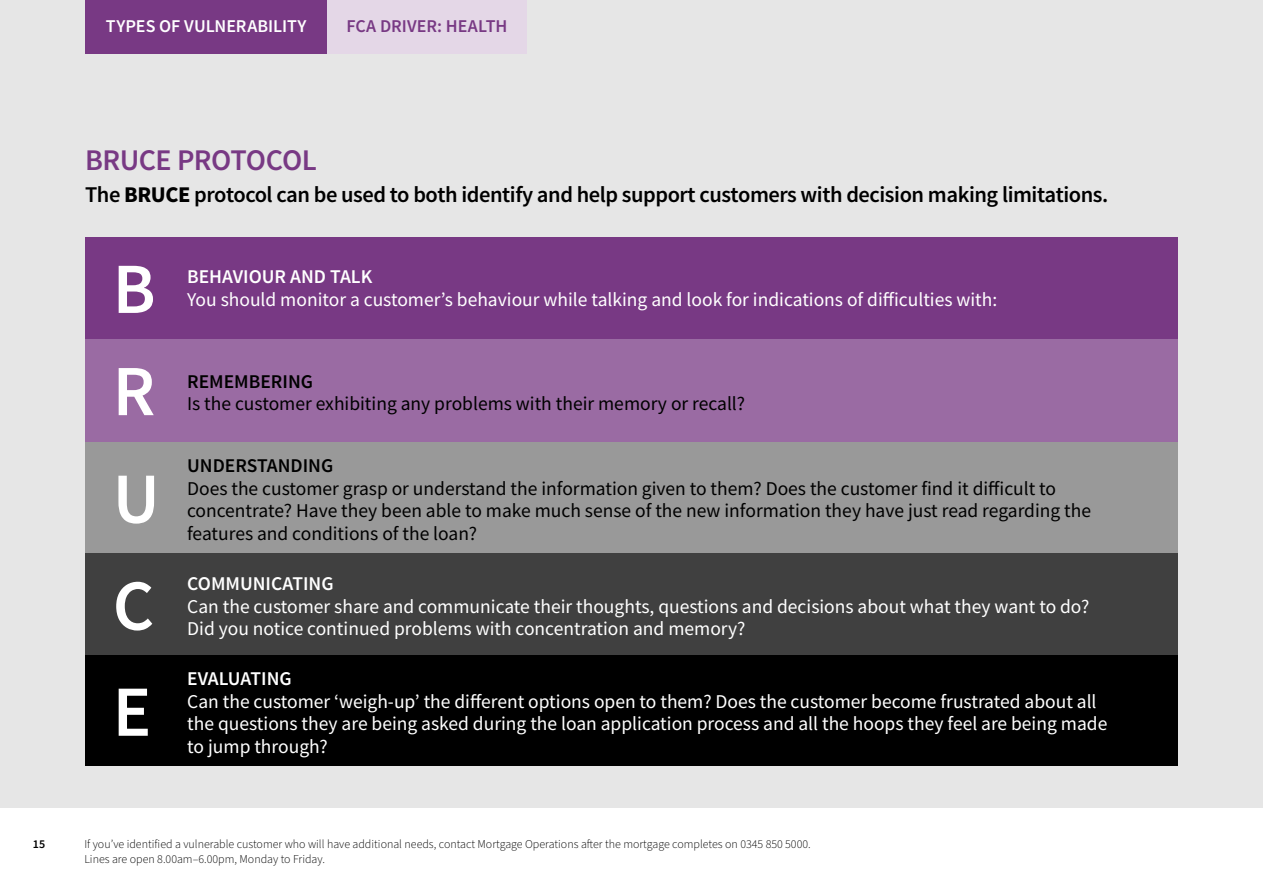
<style>
.page{position:relative;width:1263px;height:893px;background:#fff}
.page>*{position:absolute;margin:0;border:0;box-sizing:border-box;transform-origin:0 0}
.t1{font:600 72px "Source Sans Pro";color:#fff}
.t2{font:600 30px "Source Sans Pro";letter-spacing:-.02em;color:#783984}
.t3{font:600 22.5px "Source Sans Pro";letter-spacing:-.02em;color:#000}
.t4{font:19.5px/22.5px "Source Sans Pro";color:#fff}
.t5{font:19.5px/22.5px "Source Sans Pro";color:#000}
.t6{font:600 19.5px "Source Sans Pro";color:#fff}
.t7{font:600 19.5px "Source Sans Pro";color:#000}
.t8{font:600 18px "Source Sans Pro";color:#fff}
.t9{font:600 18px "Source Sans Pro";letter-spacing:-.005em;color:#783984}
.t10{font:300 12px/15px "Source Sans Pro";color:#000}
.t11{font:600 12px "Source Sans Pro";color:#000}
.s1{font-weight:700}
</style>
<div class="page">
<div style="left:0;top:0;width:1263px;height:808px;background:#e6e6e6"></div>
<div style="left:85px;top:237px;width:1093px;height:102px;background:#783984"></div>
<div style="left:85px;top:339px;width:1093px;height:103px;background:#9a6ba3"></div>
<div style="left:85px;top:442px;width:1093px;height:112px;background:#999"></div>
<div style="left:85px;top:554px;width:1093px;height:102px;background:#404040"></div>
<div style="left:85px;top:656px;width:1093px;height:110px;background:#000"></div>
<div style="left:85px;top:0;width:242px;height:53px;background:#783984"></div>
<div style="left:327px;top:0;width:199px;height:53px;background:#e4d7e7"></div>
<p class="t8" style="left:106px;top:15px;width:202px">TYPES OF VULNERABILITY</p>
<p class="t9" style="left:346px;top:15px;width:162px">FCA DRIVER: HEALTH</p>
<h2 class="t2" style="left:85px;top:140px;width:233px">BRUCE PROTOCOL</h2>
<p class="t3" style="left:85px;top:180px;width:1025px">The <span class="s1">BRUCE</span> protocol can be used to both identify and help support customers with decision making limitations.</p>
<h1 class="t1" style="left:113px;top:242px;width:44px">B</h1>
<p class="t6" style="left:187px;top:264px;width:187px">BEHAVIOUR AND TALK</p>
<p class="t4" style="left:187px;top:288px;width:812px">You should monitor a customer’s behaviour while talking and look for indications of difficulties with:</p>
<h1 class="t1" style="left:113px;top:344px;width:44px">R</h1>
<p class="t7" style="left:187px;top:369px;width:128px">REMEMBERING</p>
<p class="t5" style="left:187px;top:392px;width:560px">Is the customer exhibiting any problems with their memory or recall?</p>
<h1 class="t1" style="left:113px;top:452px;width:49px">U</h1>
<p class="t7" style="left:187px;top:453px;width:148px">UNDERSTANDING</p>
<p class="t5" style="left:187px;top:477px;width:905px">Does the customer grasp or understand the information given to them? Does the customer find it difficult to concentrate? Have they been able to make much sense of the new information they have just read regarding the features and conditions of the loan?</p>
<h1 class="t1" style="left:113px;top:558px;width:43px">C</h1>
<p class="t6" style="left:187px;top:571px;width:148px">COMMUNICATING</p>
<p class="t4" style="left:187px;top:595px;width:904px">Can the customer share and communicate their thoughts, questions and decisions about what they want to do?<br>Did you notice continued problems with concentration and memory?</p>
<h1 class="t1" style="left:113px;top:664px;width:40px">E</h1>
<p class="t6" style="left:187px;top:666px;width:106px">EVALUATING</p>
<p class="t4" style="left:187px;top:690px;width:921px">Can the customer ‘weigh-up’ the different options open to them? Does the customer become frustrated about all the questions they are being asked during the loan application process and all the hoops they feel are being made to jump through?</p>
<p class="t11" style="left:33px;top:836px;width:14px">15</p>
<p class="t10" style="left:84px;top:836px;width:728px">If you’ve identified a vulnerable customer who will have additional needs, contact Mortgage Operations after the mortgage completes on 0345 850 5000.<br>Lines are open 8.00am–6.00pm, Monday to Friday.</p>
</div>
